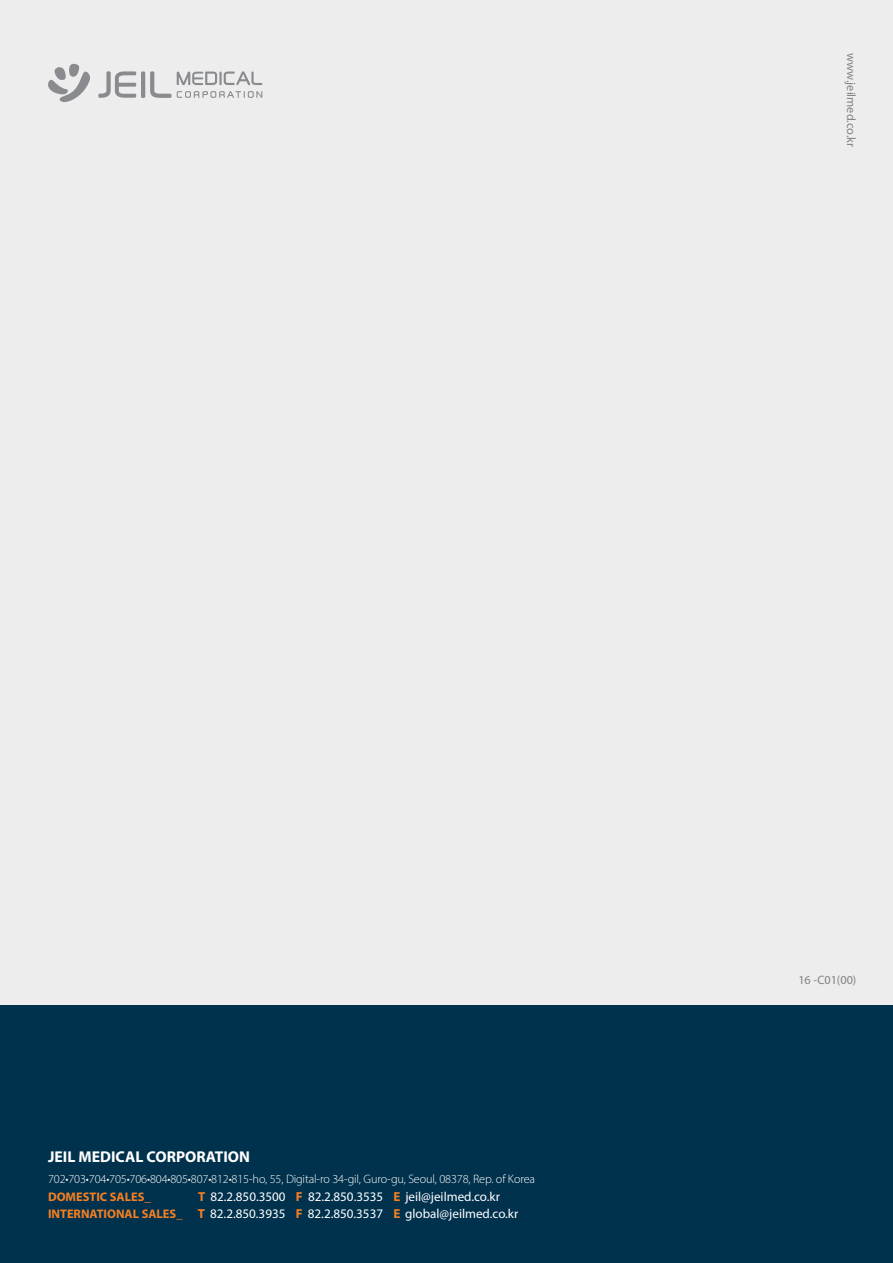
<style>
.page{position:relative;width:893px;height:1263px;background:#fff}
.page>*{position:absolute;margin:0;border:0;box-sizing:border-box;transform-origin:0 0}
.t1{font:700 15.75px "Myriad Pro";color:#fff}
.t2{font:13.05px/17.4px "Myriad Pro";color:#fff}
.t3{font:700 12.45px "Myriad Pro";color:#f58022}
.t4{font:300 12.15px "Myriad Pro";letter-spacing:-.01em;color:#fff}
.t5{font:12.15px "Myriad Pro";color:#808284}
.s1{font-size:13.05px}
.s2{font-weight:700;color:#f58022}
.s3{font-weight:700;font-size:12.45px;color:#f58022}
</style>
<div class="page">
<div style="left:0;top:0;width:893px;height:1020px;background:#ededee"></div>
<div style="left:0;top:1006px;width:893px;height:257px;background:#00314d"></div>
<svg style="left:48px;top:63px;width:42px;height:39px"></svg>
<svg style="left:98px;top:71px;width:164px;height:27px"></svg>
<p class="t5" style="left:859px;top:53px;width:95px;rotate:90deg">www.jeilmed.co.kr</p>
<p class="t1" style="left:48px;top:1146px;width:203px">JEIL MEDICAL CORPORATION</p>
<p class="t4" style="left:48px;top:1172px;width:489px">702•703•704•705•706•804•805•807•812•815-ho, 55, Digital-ro 34-gil, Guro-gu, Seoul, 08378, Rep. of Korea</p>
<p class="t3" style="left:48px;top:1188px;width:104px">DOMESTIC SALES<span class="s1">_</span></p>
<p class="t2" style="left:48px;top:1187px;width:472px;text-indent:150px"><span class="s2">T</span> 82.2.850.3500 <span class="s2">F</span> 82.2.850.3535 <span class="s2">E</span> jeil@jeilmed.co.kr<br><span class="s3">INTERNATIONAL SALES_</span> <span class="s2">T</span> 82.2.850.3935 <span class="s2">F</span> 82.2.850.3537 <span class="s2">E</span> global@jeilmed.co.kr</p>
<p class="t5" style="left:798px;top:972px;width:60px">16 -C01(00)</p>
</div>
